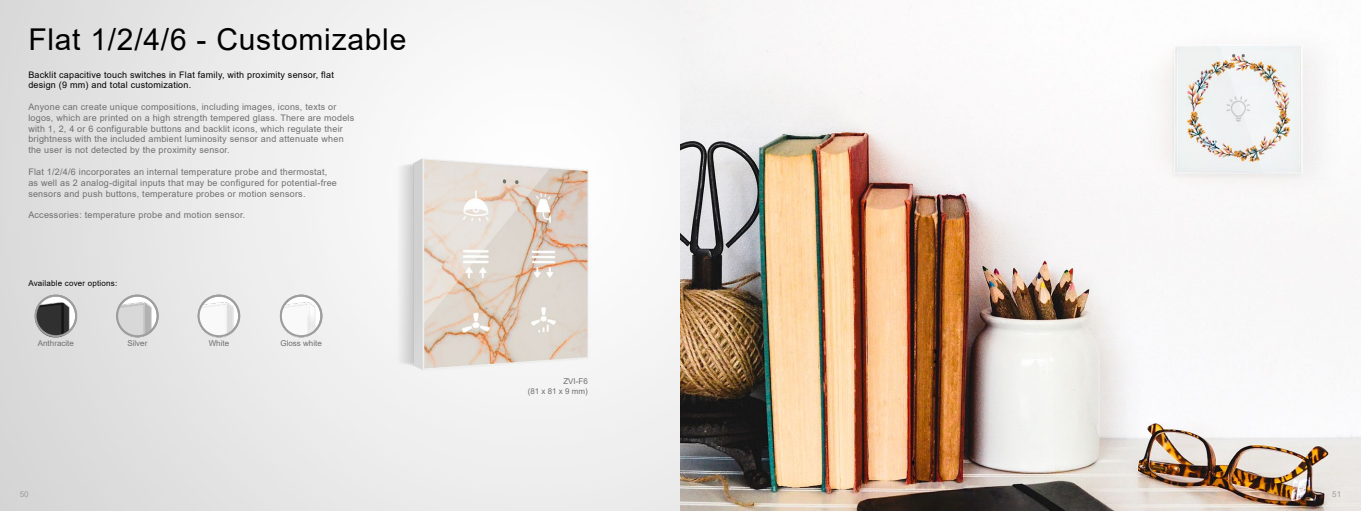
<style>
.page{position:relative;width:1361px;height:511px;background:#fff}
.page>*{position:absolute;margin:0;border:0;box-sizing:border-box;transform-origin:0 0}
.t1{font:30px "Arial";letter-spacing:.025em;color:#000}
.t2{font:9px/10.8px "Arial";letter-spacing:.025em;color:#706f6f}
.t3{font:9px/10.8px "Arial";letter-spacing:.025em;color:#000}
.t4{font:8px/9.6px "Arial";color:#706f6f;text-align:right}
.t5{font:8px "Arial";letter-spacing:.025em;color:#000}
.t6{font:8px "Arial";color:#9d9d9c}
</style>
<div class="page">
<img style="left:0;top:0;width:1361px;height:510px">
<img style="left:28px;top:293px;width:295px;height:47px">
<div style="left:35px;top:294px;width:42px;height:43px;border:2px solid #9d9d9c;border-radius:50%"></div>
<div style="left:116px;top:294px;width:43px;height:43px;border:2px solid #9d9d9c;border-radius:50%"></div>
<div style="left:198px;top:294px;width:42px;height:43px;border:2px solid #9d9d9c;border-radius:50%"></div>
<div style="left:280px;top:294px;width:42px;height:43px;border:2px solid #9d9d9c;border-radius:50%"></div>
<h1 class="t1" style="left:28px;top:19px;width:379px">Flat 1/2/4/6 - Customizable</h1>
<p class="t3" style="left:28px;top:69px;width:307px">Backlit capacitive touch switches in Flat family, with proximity sensor, flat design (9 mm) and total customization.</p>
<p class="t2" style="left:28px;top:101px;width:327px">Anyone can create unique compositions, including images, icons, texts or logos, which are printed on a high strength tempered glass. There are models with 1, 2, 4 or 6 configurable buttons and backlit icons, which regulate their brightness with the included ambient luminosity sensor and attenuate when the user is not detected by the proximity sensor.</p>
<p class="t2" style="left:28px;top:166px;width:310px">Flat 1/2/4/6 incorporates an internal temperature probe and thermostat, as well as 2 analog-digital inputs that may be configured for potential-free sensors and push buttons, temperature probes or motion sensors.</p>
<p class="t2" style="left:28px;top:209px;width:218px">Accessories: temperature probe and motion sensor.</p>
<p class="t5" style="left:28px;top:277px;width:90px">Available cover options:</p>
<p class="t4" style="left:38px;top:338px;width:38px">Anthracite</p>
<p class="t4" style="left:127px;top:338px;width:21px">Silver</p>
<p class="t4" style="left:209px;top:338px;width:22px">White</p>
<p class="t4" style="left:280px;top:338px;width:43px">Gloss white</p>
<p class="t4" style="left:528px;top:376px;width:62px">ZVI-F6<br>(81 x 81 x 9 mm)</p>
<p class="t6" style="left:20px;top:488px;width:10px">50</p>
<p class="t6" style="left:1332px;top:488px;width:10px">51</p>
</div>
